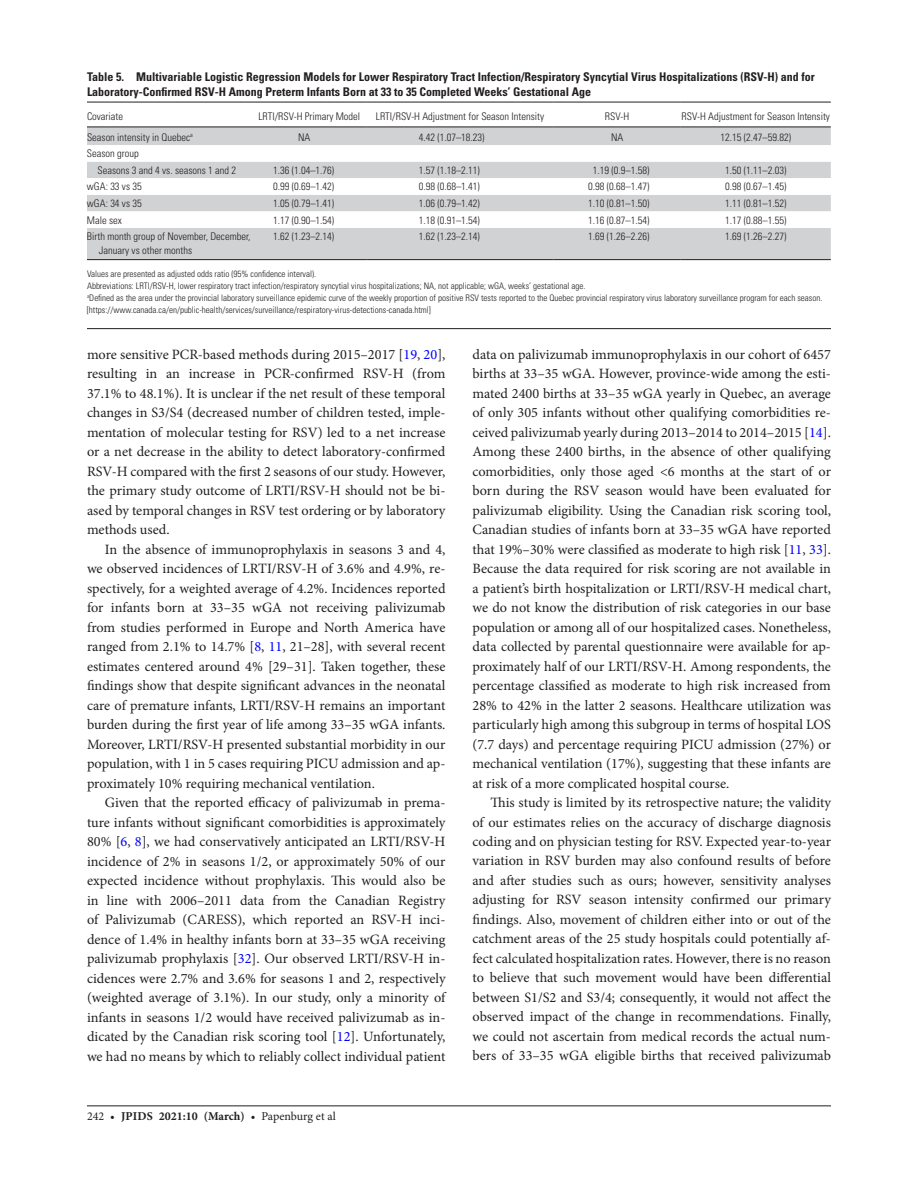
<style>
.page{position:relative;width:918px;height:1188px;background:#fff}
.page>*{position:absolute;margin:0;border:0;box-sizing:border-box;transform-origin:0 0}
.t1{font:14.25px/19.5px "Minion Pro";color:#231f20;text-align:justify}
.t2{font:700 condensed 12px/15px "Univers LT Std";color:#231f20}
.t3{font:700 12px "Minion Pro";color:#231f20}
.t4{font:300 condensed 10.5px/16.6px "Univers LT Std";color:#231f20}
.t5{font:300 condensed 9px/12px "Univers LT Std";color:#231f20}
.s1{color:#00f}
.s2{font-weight:400}
</style>
<div class="page">
<hr style="left:87px;top:1105px;width:744px;height:1px;background:#231f20">
<hr style="left:87px;top:328px;width:744px;height:1px;background:#231f20">
<svg style="left:87px;top:126px;width:744px;height:1px"></svg>
<div style="left:87px;top:128px;width:744px;height:131px;background:#d1d2d4"></div>
<svg style="left:87px;top:145px;width:744px;height:83px"></svg>
<hr style="left:87px;top:102px;width:165px;height:1px;background:#231f20">
<hr style="left:87px;top:127px;width:165px;height:1px;background:#231f20">
<hr style="left:252px;top:102px;width:115px;height:1px;background:#231f20">
<hr style="left:252px;top:127px;width:115px;height:1px;background:#231f20">
<hr style="left:367px;top:102px;width:187px;height:1px;background:#231f20">
<hr style="left:367px;top:127px;width:187px;height:1px;background:#231f20">
<hr style="left:554px;top:102px;width:127px;height:1px;background:#231f20">
<hr style="left:554px;top:127px;width:127px;height:1px;background:#231f20">
<hr style="left:681px;top:102px;width:150px;height:1px;background:#231f20">
<hr style="left:681px;top:127px;width:150px;height:1px;background:#231f20">
<hr style="left:87px;top:259px;width:165px;height:1px;background:#231f20">
<hr style="left:252px;top:259px;width:115px;height:1px;background:#231f20">
<hr style="left:367px;top:259px;width:187px;height:1px;background:#231f20">
<hr style="left:554px;top:259px;width:127px;height:1px;background:#231f20">
<hr style="left:681px;top:259px;width:150px;height:1px;background:#231f20">
<p class="t2" style="left:87px;top:69px;width:729px">Table 5. Multivariable Logistic Regression Models for Lower Respiratory Tract Infection/Respiratory Syncytial Virus Hospitalizations (RSV-H) and for<br>Laboratory-Confirmed RSV-H Among Preterm Infants Born at 33 to 35 Completed Weeks’ Gestational Age</p>
<p class="t4" style="left:87px;top:108px;width:38px">Covariate</p>
<p class="t4" style="left:258px;top:108px;width:103px">LRTI/RSV-H Primary Model</p>
<p class="t4" style="left:376px;top:108px;width:170px">LRTI/RSV-H Adjustment for Season Intensity</p>
<p class="t4" style="left:605px;top:108px;width:26px">RSV-H</p>
<p class="t4" style="left:682px;top:108px;width:150px">RSV-H Adjustment for Season Intensity</p>
<p class="t4" style="left:87px;top:128px;width:107px">Season intensity in Quebec<sup>a</sup></p>
<p class="t4" style="left:298px;top:129px;width:14px">NA</p>
<p class="t4" style="left:419px;top:129px;width:67px">4.42 (1.07–18.23)</p>
<p class="t4" style="left:611px;top:129px;width:14px">NA</p>
<p class="t4" style="left:721px;top:129px;width:72px">12.15 (2.47–59.82)</p>
<p class="t4" style="left:97px;top:145px;width:140px;text-indent:-10px">Season group<br>Seasons 3 and 4 vs. seasons 1 and 2</p>
<p class="t4" style="left:273px;top:162px;width:63px">1.36 (1.04–1.76)</p>
<p class="t4" style="left:419px;top:162px;width:63px">1.57 (1.18–2.11)</p>
<p class="t4" style="left:593px;top:162px;width:58px">1.19 (0.9–1.58)</p>
<p class="t4" style="left:725px;top:162px;width:63px">1.50 (1.11–2.03)</p>
<p class="t4" style="left:87px;top:178px;width:56px">wGA: 33 vs 35</p>
<p class="t4" style="left:273px;top:178px;width:63px">0.99 (0.69–1.42)</p>
<p class="t4" style="left:419px;top:178px;width:63px">0.98 (0.68–1.41)</p>
<p class="t4" style="left:588px;top:178px;width:63px">0.98 (0.68–1.47)</p>
<p class="t4" style="left:725px;top:178px;width:63px">0.98 (0.67–1.45)</p>
<p class="t4" style="left:87px;top:195px;width:56px">wGA: 34 vs 35</p>
<p class="t4" style="left:273px;top:195px;width:63px">1.05 (0.79–1.41)</p>
<p class="t4" style="left:419px;top:195px;width:63px">1.06 (0.79–1.42)</p>
<p class="t4" style="left:588px;top:195px;width:63px">1.10 (0.81–1.50)</p>
<p class="t4" style="left:725px;top:195px;width:63px">1.11 (0.81–1.52)</p>
<p class="t4" style="left:87px;top:212px;width:36px">Male sex</p>
<p class="t4" style="left:273px;top:212px;width:63px">1.17 (0.90–1.54)</p>
<p class="t4" style="left:419px;top:212px;width:63px">1.18 (0.91–1.54)</p>
<p class="t4" style="left:588px;top:212px;width:63px">1.16 (0.87–1.54)</p>
<p class="t4" style="left:725px;top:212px;width:63px">1.17 (0.88–1.55)</p>
<p class="t4" style="left:99px;top:230px;width:153px;line-height:13.5px;text-indent:-12px">Birth month group of November, December,<br>January vs other months</p>
<p class="t4" style="left:273px;top:228px;width:63px">1.62 (1.23–2.14)</p>
<p class="t4" style="left:419px;top:228px;width:63px">1.62 (1.23–2.14)</p>
<p class="t4" style="left:588px;top:228px;width:63px">1.69 (1.26–2.26)</p>
<p class="t4" style="left:725px;top:228px;width:63px">1.69 (1.26–2.27)</p>
<p class="t5" style="left:87px;top:267px;width:737px">Values are presented as adjusted odds ratio (95% confidence interval).<br>Abbreviations: LRTI/RSV-H, lower respiratory tract infection/respiratory syncytial virus hospitalizations; NA, not applicable; wGA, weeks’ gestational age.<br><sup>a</sup>Defined as the area under the provincial laboratory surveillance epidemic curve of the weekly proportion of positive RSV tests reported to the Quebec provincial respiratory virus laboratory surveillance program for each season. [https://www.canada.ca/en/public-health/services/surveillance/respiratory-virus-detections-canada.html]</p>
<p class="t1" style="left:87px;top:345px;width:360px">more sensitive PCR-based methods during 2015–2017 [<span class="s1">19</span>, <span class="s1">20</span>], resulting in an increase in PCR-confirmed RSV-H (from 37.1% to 48.1%). It is unclear if the net result of these temporal changes in S3/S4 (decreased number of children tested, imple&shy;mentation of molecular testing for RSV) led to a net increase or a net decrease in the ability to detect laboratory-confirmed RSV-H compared with the first 2 seasons of our study. However, the primary study outcome of LRTI/RSV-H should not be bi&shy;ased by temporal changes in RSV test ordering or by laboratory methods used.</p>
<p class="t1" style="left:87px;top:540px;width:360px;text-indent:18px">In the absence of immunoprophylaxis in seasons 3 and 4, we observed incidences of LRTI/RSV-H of 3.6% and 4.9%, re&shy;spectively, for a weighted average of 4.2%. Incidences reported for infants born at 33–35 wGA not receiving palivizumab from studies performed in Europe and North America have ranged from 2.1% to 14.7% [<span class="s1">8</span>, <span class="s1">11</span>, 21–28], with several recent estimates centered around 4% [29–31]. Taken together, these findings show that despite significant advances in the neonatal care of premature infants, LRTI/RSV-H remains an important burden during the first year of life among 33–35 wGA infants.<br>Moreover, LRTI/RSV-H presented substantial morbidity in our population, with 1 in 5 cases requiring PICU admission and ap&shy;proximately 10% requiring mechanical ventilation.</p>
<p class="t1" style="left:87px;top:793px;width:360px;text-indent:18px">Given that the reported efficacy of palivizumab in prema&shy;ture infants without significant comorbidities is approximately 80% [<span class="s1">6</span>, <span class="s1">8</span>], we had conservatively anticipated an LRTI/RSV-H incidence of 2% in seasons 1/2, or approximately 50% of our expected incidence without prophylaxis. This would also be in line with 2006–2011 data from the Canadian Registry of Palivizumab (CARESS), which reported an RSV-H inci&shy;dence of 1.4% in healthy infants born at 33–35 wGA receiving palivizumab prophylaxis [<span class="s1">32</span>]. Our observed LRTI/RSV-H in&shy;cidences were 2.7% and 3.6% for seasons 1 and 2, respectively (weighted average of 3.1%). In our study, only a minority of infants in seasons 1/2 would have received palivizumab as in&shy;dicated by the Canadian risk scoring tool [<span class="s1">12</span>]. Unfortunately, we had no means by which to reliably collect individual patient</p>
<p class="t3" style="left:87px;top:1108px;width:250px"><span class="s2">242 •</span> jpids 2021:10 (March) <span class="s2">• Papenburg et al</span></p>
<p class="t1" style="left:473px;top:344px;width:360px">data on palivizumab immunoprophylaxis in our cohort of 6457 births at 33–35 wGA. However, province-wide among the esti&shy;mated 2400 births at 33–35 wGA yearly in Quebec, an average of only 305 infants without other qualifying comorbidities re&shy;ceived palivizumab yearly during 2013–2014 to 2014–2015 [<span class="s1">14</span>].<br>Among these 2400 births, in the absence of other qualifying comorbidities, only those aged &lt;6 months at the start of or born during the RSV season would have been evaluated for palivizumab eligibility. Using the Canadian risk scoring tool, Canadian studies of infants born at 33–35 wGA have reported that 19%–30% were classified as moderate to high risk [<span class="s1">11</span>, <span class="s1">33</span>].<br>Because the data required for risk scoring are not available in a patient’s birth hospitalization or LRTI/RSV-H medical chart, we do not know the distribution of risk categories in our base population or among all of our hospitalized cases. Nonetheless, data collected by parental questionnaire were available for ap&shy;proximately half of our LRTI/RSV-H. Among respondents, the percentage classified as moderate to high risk increased from 28% to 42% in the latter 2 seasons. Healthcare utilization was particularly high among this subgroup in terms of hospital LOS (7.7 days) and percentage requiring PICU admission (27%) or mechanical ventilation (17%), suggesting that these infants are at risk of a more complicated hospital course.</p>
<p class="t1" style="left:473px;top:793px;width:360px;text-indent:18px">This study is limited by its retrospective nature; the validity of our estimates relies on the accuracy of discharge diagnosis coding and on physician testing for RSV. Expected year-to-year variation in RSV burden may also confound results of before and after studies such as ours; however, sensitivity analyses adjusting for RSV season intensity confirmed our primary findings. Also, movement of children either into or out of the catchment areas of the 25 study hospitals could potentially af&shy;fect calculated hospitalization rates. However, there is no reason to believe that such movement would have been differential between S1/S2 and S3/4; consequently, it would not affect the observed impact of the change in recommendations. Finally, we could not ascertain from medical records the actual num&shy;bers of 33–35 wGA eligible births that received palivizumab</p>
</div>
